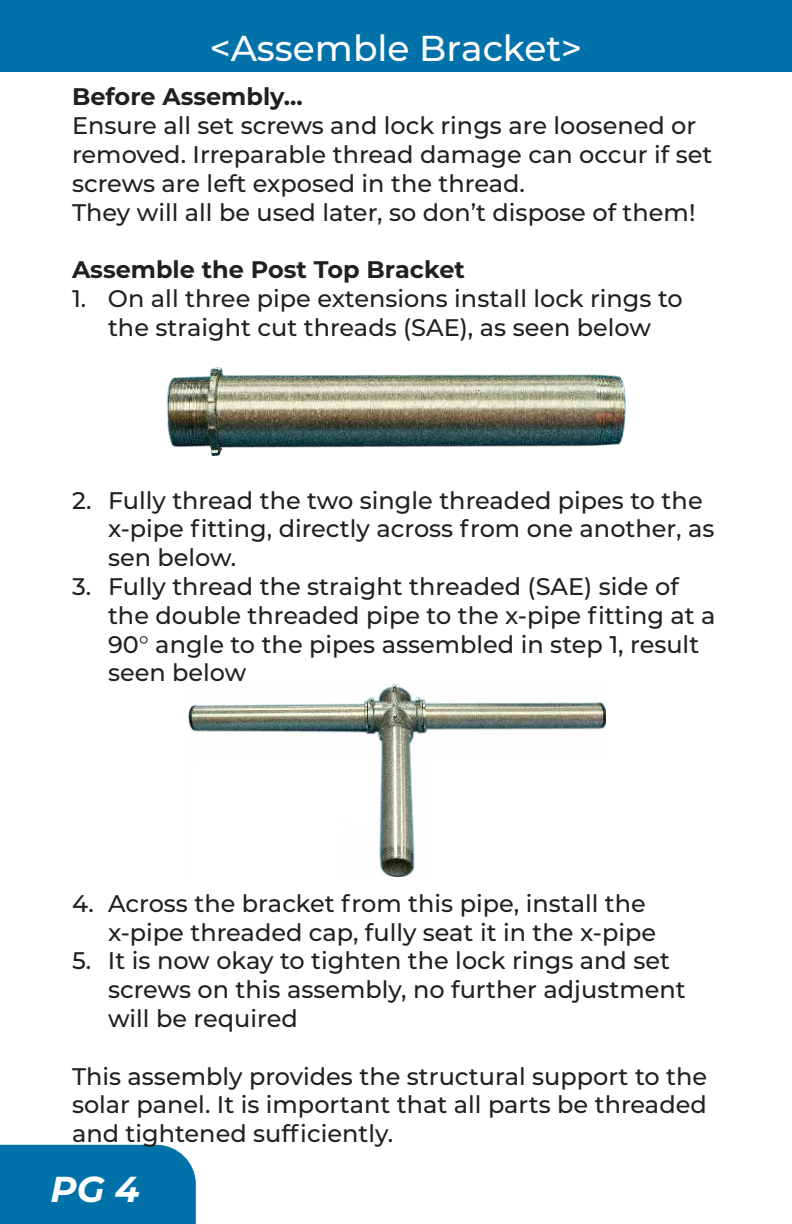
<style>
.page{position:relative;width:792px;height:1224px;background:#fff}
.page>*{position:absolute;margin:0;border:0;box-sizing:border-box;transform-origin:0 0}
.t1{font:500 36px "Montserrat";color:#fff}
.t2{font:italic 700 36px "Montserrat";color:#fff}
.t3{font:500 24px/28.8px "Montserrat";color:#221f1f}
.t4{font:700 24px "Montserrat";color:#221f1f}
.s1{font-weight:400}
</style>
<div class="page">
<div style="left:0;top:0;width:792px;height:72px;background:#0172a9"></div>
<div style="left:0;top:1145px;width:196px;height:79px;background:#0172a9"></div>
<img style="left:167px;top:367px;width:459px;height:88px">
<img style="left:188px;top:684px;width:418px;height:192px">
<h1 class="t1" style="left:210px;top:30px;width:374px">&lt;Assemble Bracket&gt;</h1>
<p class="t4" style="left:72px;top:87px;width:232px">Before Assembly...</p>
<p class="t3" style="left:72px;top:112px;width:642px">Ensure all set screws and lock rings are loosened or removed. Irreparable thread damage can occur if set screws are left exposed in the thread.<br>They will all be used later, so don’t dispose of them!</p>
<p class="t4" style="left:72px;top:259px;width:394px">Assemble the Post Top Bracket</p>
<p class="t3" style="left:72px;top:285px;width:612px;text-align:center">1. On all three pipe extensions install lock rings to the straight cut threads (SAE), as seen below</p>
<p class="t3" style="left:108px;top:487px;width:608px;text-indent:-36px">2. Fully thread the two single threaded pipes to the x-pipe fitting, directly across from one another, as sen below.</p>
<p class="t3" style="left:108px;top:573px;width:609px;text-indent:-36px">3. Fully thread the straight threaded (SAE) side of the double threaded pipe to the x-pipe fitting at a 90<span class="s1">°</span> angle to the pipes assembled in step 1, result seen below</p>
<p class="t3" style="left:108px;top:890px;width:550px;text-indent:-36px">4. Across the bracket from this pipe, install the x-pipe threaded cap, fully seat it in the x-pipe</p>
<p class="t3" style="left:108px;top:947px;width:579px;text-indent:-36px">5. It is now okay to tighten the lock rings and set screws on this assembly, no further adjustment will be required</p>
<p class="t3" style="left:72px;top:1063px;width:637px;text-align:justify">This assembly provides the structural support to the solar panel. It is important that all parts be threaded and tightened sufficiently.</p>
<h1 class="t2" style="left:50px;top:1173px;width:91px">PG 4</h1>
</div>
